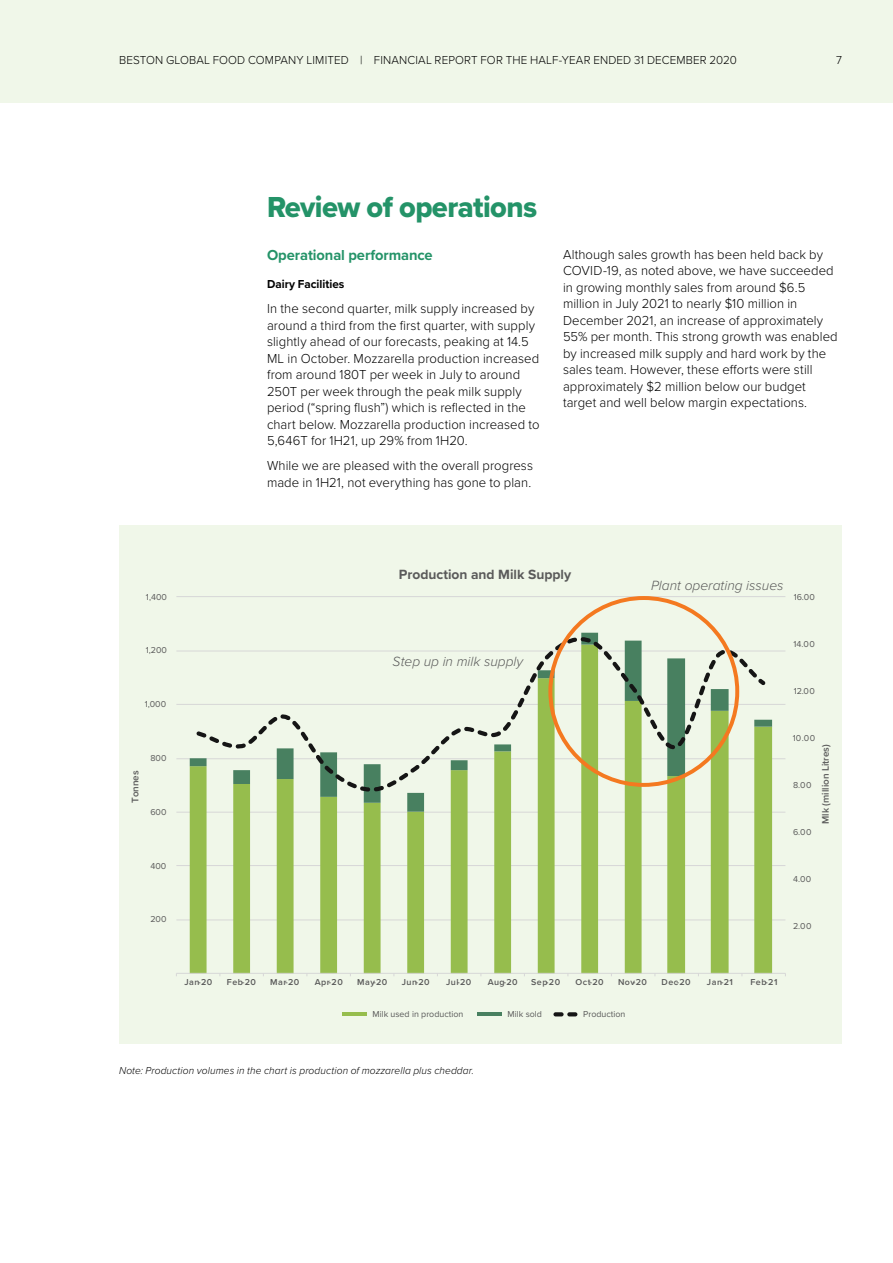
<style>
.page{position:relative;width:893px;height:1263px;background:#fff}
.page>*{position:absolute;margin:0;border:0;box-sizing:border-box;transform-origin:0 0}
.t1{font:30px "Proxima Nova Extrabld";letter-spacing:-.02em;color:#249368}
.t2{font:700 15px "Proxima Nova";letter-spacing:-.005em;color:#249368}
.t3{font:italic 300 13.8px "Proxima Nova";color:#5a5a5a}
.t4{font:700 13.8px "Proxima Nova";color:#5a5a5a}
.t5{font:300 13.5px/16.5px "Proxima Nova";letter-spacing:.005em;color:#000}
.t6{font:300 12px "Proxima Nova";letter-spacing:.015em;color:#000}
.t7{font:700 12px "Proxima Nova";color:#000}
.t8{font:italic 300 10.5px "Proxima Nova";letter-spacing:.01em;color:#000}
.t9{font:600 9.9px "Proxima Nova";color:#5a5a5a}
.t10{font:600 8.85px "Proxima Nova";letter-spacing:.055em;color:#595959}
.t11{font:8.85px "Proxima Nova";color:#595959}
.t12{font:8.85px "Proxima Nova";color:#5a5a5a}
</style>
<div class="page">
<div style="left:0;top:0;width:893px;height:102px;background:#f0f7e9"></div>
<div style="left:119px;top:525px;width:723px;height:519px;background:#f0f7e9"></div>
<hr style="left:176px;top:919px;width:609px;height:1px;background:#d7d7d7">
<hr style="left:176px;top:865px;width:609px;height:1px;background:#d7d7d7">
<hr style="left:176px;top:812px;width:609px;height:1px;background:#d7d7d7">
<hr style="left:176px;top:758px;width:609px;height:1px;background:#d7d7d7">
<hr style="left:176px;top:704px;width:609px;height:1px;background:#d7d7d7">
<hr style="left:176px;top:650px;width:609px;height:1px;background:#d7d7d7">
<hr style="left:176px;top:596px;width:609px;height:1px;background:#d7d7d7">
<svg style="left:190px;top:812px;width:582px;height:161px"></svg>
<svg style="left:190px;top:650px;width:582px;height:162px"></svg>
<hr style="left:176px;top:973px;width:609px;height:1px;background:#d7d7d7">
<svg style="left:195px;top:632px;width:572px;height:161px"></svg>
<hr style="left:342px;top:1012px;width:25px;height:4px;background:#96bd4d">
<hr style="left:477px;top:1012px;width:25px;height:4px;background:#488060">
<div style="left:567px;top:1012px;width:10px;height:4px;border:2px solid #151515"></div>
<div style="left:553px;top:1012px;width:11px;height:4px;border:2px solid #151515"></div>
<div style="left:548px;top:596px;width:191px;height:191px;border:4px solid #f47920;border-radius:50%"></div>
<p class="t6" style="left:119px;top:51px;width:619px">BESTON GLOBAL FOOD COMPANY LIMITED | FINANCIAL REPORT FOR THE HALF-YEAR ENDED 31 DECEMBER 2020</p>
<p class="t6" style="left:836px;top:51px;width:7px">7</p>
<h1 class="t1" style="left:267px;top:184px;width:272px">Review of operations</h1>
<p class="t2" style="left:267px;top:244px;width:167px">Operational performance</p>
<p class="t7" style="left:267px;top:275px;width:79px">Dairy Facilities</p>
<p class="t5" style="left:267px;top:300px;width:274px">In the second quarter, milk supply increased by around a third from the first quarter, with supply slightly ahead of our forecasts, peaking at 14.5<br>ML in October. Mozzarella production increased from around 180T per week in July to around 250T per week through the peak milk supply period (“spring flush”) which is reflected in the chart below. Mozzarella production increased to 5,646T for 1H21, up 29% from 1H20.</p>
<p class="t5" style="left:267px;top:457px;width:268px">While we are pleased with the overall progress made in 1H21, not everything has gone to plan.</p>
<p class="t5" style="left:563px;top:245px;width:276px">Although sales growth has been held back by COVID-19, as noted above, we have succeeded in growing monthly sales from around $6.5 million in July 2021 to nearly $10 million in December 2021, an increase of approximately 55% per month. This strong growth was enabled by increased milk supply and hard work by the sales team. However, these efforts were still approximately $2 million below our budget target and well below margin expectations.</p>
<p class="t12" style="left:146px;top:590px;width:22px">1,400</p>
<p class="t12" style="left:146px;top:644px;width:23px">1,200</p>
<p class="t12" style="left:145px;top:697px;width:23px">1,000</p>
<p class="t9" style="left:128px;top:803px;width:34px;rotate:-90deg">Tonnes</p>
<p class="t12" style="left:150px;top:751px;width:18px">800</p>
<p class="t12" style="left:150px;top:805px;width:18px">600</p>
<p class="t12" style="left:150px;top:859px;width:17px">400</p>
<p class="t12" style="left:150px;top:913px;width:18px">200</p>
<p class="t4" style="left:399px;top:564px;width:174px">Production and Milk Supply</p>
<p class="t3" style="left:393px;top:651px;width:132px">Step up in milk supply</p>
<p class="t3" style="left:651px;top:575px;width:134px">Plant operating issues</p>
<p class="t11" style="left:794px;top:590px;width:23px">16.00</p>
<p class="t11" style="left:794px;top:637px;width:23px">14.00</p>
<p class="t11" style="left:794px;top:684px;width:23px">12.00</p>
<p class="t11" style="left:793px;top:731px;width:24px">10.00</p>
<p class="t11" style="left:793px;top:778px;width:20px">8.00</p>
<p class="t11" style="left:793px;top:825px;width:20px">6.00</p>
<p class="t9" style="left:818px;top:824px;width:81px;rotate:-90deg">Mlk (million Litres)</p>
<p class="t11" style="left:793px;top:872px;width:20px">4.00</p>
<p class="t11" style="left:793px;top:919px;width:20px">2.00</p>
<p class="t10" style="left:184px;top:976px;width:30px">Jan-20</p>
<p class="t10" style="left:227px;top:976px;width:31px">Feb-20</p>
<p class="t10" style="left:270px;top:976px;width:31px">Mar-20</p>
<p class="t10" style="left:315px;top:976px;width:30px">Apr-20</p>
<p class="t10" style="left:357px;top:976px;width:32px">May-20</p>
<p class="t10" style="left:402px;top:976px;width:30px">Jun-20</p>
<p class="t10" style="left:446px;top:976px;width:27px">Jul-20</p>
<p class="t10" style="left:488px;top:976px;width:32px">Aug-20</p>
<p class="t10" style="left:531px;top:976px;width:31px">Sep-20</p>
<p class="t10" style="left:576px;top:976px;width:30px">Oct-20</p>
<p class="t10" style="left:618px;top:976px;width:31px">Nov-20</p>
<p class="t10" style="left:661px;top:976px;width:31px">Dec-20</p>
<p class="t10" style="left:707px;top:976px;width:27px">Jan-21</p>
<p class="t10" style="left:750px;top:976px;width:28px">Feb-21</p>
<p class="t11" style="left:372px;top:1007px;width:92px">Milk used in production</p>
<p class="t11" style="left:508px;top:1007px;width:36px">Milk sold</p>
<p class="t11" style="left:583px;top:1007px;width:44px">Production</p>
<p class="t8" style="left:119px;top:1062px;width:356px">Note: Production volumes in the chart is production of mozzarella plus cheddar.</p>
</div>
